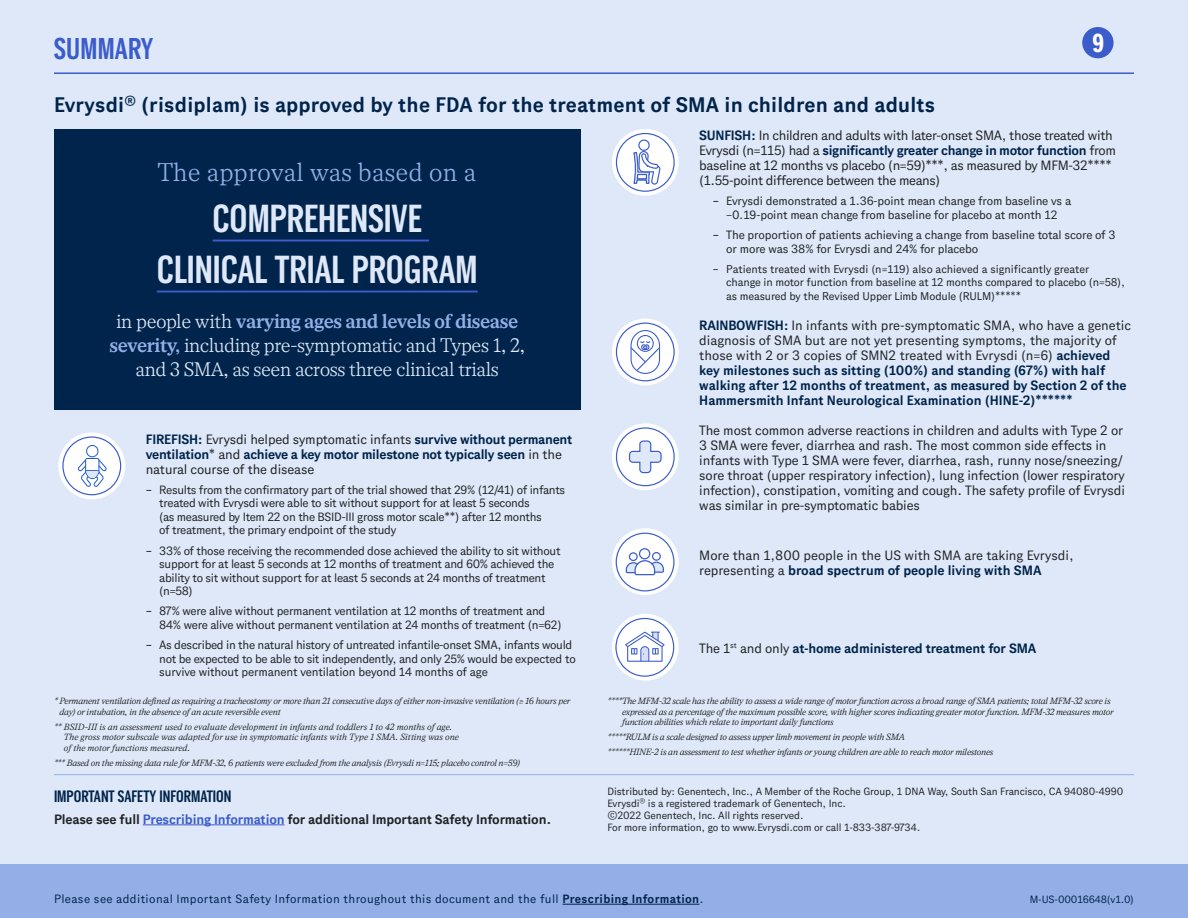
<style>
.page{position:relative;width:1188px;height:918px;background:#fff}
.page>*{position:absolute;margin:0;border:0;box-sizing:border-box;transform-origin:0 0}
.t1{font:700 39px/51px "Gene Condensed";color:#dfe8f8;text-align:center}
.t2{font:700 30px "Gene Condensed";letter-spacing:.01em;color:#3b5ccb}
.t3{font:800 25.95px "Gene Condensed";color:#fff}
.t4{font:300 25.5px "Gene Serif";color:#94afe7}
.t5{font:700 21px "Gene Sans";letter-spacing:.01em;color:#00244b}
.t6{font:300 19.5px/24px "Gene Serif";letter-spacing:-.025em;color:#dfe8f8;text-align:center}
.t7{font:700 16.5px "Gene Condensed";color:#00244b}
.t8{font:13.5px/15px "Gene Sans";letter-spacing:-.01em;color:#1e2325}
.t9{font:700 13.5px/15px "Gene Sans";letter-spacing:-.01em;color:#00244b}
.t10{font:700 13.5px "Gene Sans";letter-spacing:-.01em;color:#1e2325}
.t11{font:12px/13.5px "Gene Sans";letter-spacing:-.025em;color:#1e2325}
.t12{font:12px "Gene Sans";letter-spacing:.03em;color:#00244b}
.t13{font:11.25px/13.5px "Gene Sans";letter-spacing:-.01em;color:#1e2325}
.t14{font:10.5px/12px "Gene Sans";letter-spacing:-.01em;color:#1e2325}
.t15{font:10.5px "Gene Sans";letter-spacing:-.01em;color:#00244b}
.t16{font:italic 9px/10.5px "Gene Serif";letter-spacing:-.025em;color:#1e2325}
.t17{font:italic 9px/10.5px "Gene Serif";color:#1e2325}
.s1{font-weight:700;color:#94afe7}
.s2{font-weight:400;color:#1e2325}
.s3{font-family:"Gotham"}
.s4{color:#3b5ccb}
.s5{font-weight:700;color:#00244b}
.s6{font-weight:700}
</style>
<div class="page">
<div style="left:0;top:0;width:1188px;height:864px;background:#dfe8f8"></div>
<div style="left:0;top:864px;width:1188px;height:54px;background:#94afe7"></div>
<div style="left:1082px;top:27px;width:32px;height:31px;background:#3b5ccb;border-radius:50%"></div>
<hr style="left:563px;top:904px;width:137px;height:1px;background:#00244b">
<hr style="left:54px;top:72px;width:1080px;height:2px;background:#3b5ccb">
<hr style="left:54px;top:774px;width:1080px;height:1px;background:#94afe7">
<hr style="left:143px;top:825px;width:142px;height:1px;background:#3b5ccb">
<div style="left:54px;top:129px;width:526px;height:281px;background:#00244b"></div>
<hr style="left:213px;top:240px;width:216px;height:2px;background:#3b5ccb">
<hr style="left:157px;top:291px;width:321px;height:2px;background:#3b5ccb">
<svg style="left:612px;top:129px;width:67px;height:67px"></svg>
<div style="left:616px;top:134px;width:58px;height:57px;background:#fff;border-radius:50%"></div>
<div style="left:616px;top:133px;width:59px;height:59px;border:1px solid #3b5ccb;border-radius:50%"></div>
<svg style="left:633px;top:138px;width:28px;height:47px"></svg>
<svg style="left:58px;top:432px;width:67px;height:67px"></svg>
<div style="left:63px;top:437px;width:58px;height:58px;background:#fff;border-radius:50%"></div>
<div style="left:62px;top:436px;width:59px;height:59px;border:1px solid #3b5ccb;border-radius:50%"></div>
<svg style="left:78px;top:445px;width:29px;height:42px"></svg>
<svg style="left:612px;top:423px;width:67px;height:67px"></svg>
<div style="left:616px;top:428px;width:58px;height:58px;background:#fff;border-radius:50%"></div>
<div style="left:616px;top:427px;width:59px;height:59px;border:1px solid #3b5ccb;border-radius:50%"></div>
<svg style="left:628px;top:440px;width:34px;height:34px"></svg>
<svg style="left:612px;top:319px;width:67px;height:66px"></svg>
<div style="left:616px;top:323px;width:58px;height:58px;background:#fff;border-radius:50%"></div>
<div style="left:616px;top:323px;width:59px;height:58px;border:1px solid #3b5ccb;border-radius:50%"></div>
<svg style="left:630px;top:330px;width:30px;height:44px"></svg>
<svg style="left:612px;top:528px;width:67px;height:67px"></svg>
<div style="left:616px;top:533px;width:58px;height:58px;background:#fff;border-radius:50%"></div>
<div style="left:616px;top:533px;width:59px;height:58px;border:1px solid #3b5ccb;border-radius:50%"></div>
<svg style="left:626px;top:548px;width:38px;height:27px"></svg>
<svg style="left:612px;top:614px;width:67px;height:67px"></svg>
<div style="left:616px;top:618px;width:58px;height:58px;background:#fff;border-radius:50%"></div>
<div style="left:615px;top:618px;width:59px;height:59px;border:1px solid #3b5ccb;border-radius:50%"></div>
<svg style="left:625px;top:632px;width:40px;height:30px"></svg>
<h2 class="t2" style="left:54px;top:31px;width:101px">SUMMARY</h2>
<h3 class="t5" style="left:54px;top:92px;width:882px">Evrysdi<sup>®</sup> (risdiplam) is approved by the FDA for the treatment of SMA in children and adults</h3>
<h3 class="t3" style="left:1092px;top:28px;width:14px">9</h3>
<h3 class="t4" style="left:158px;top:157px;width:320px">The approval was based on a</h3>
<h1 class="t1" style="left:157px;top:192px;width:322px">COMPREHENSIVE<br>CLINICAL TRIAL PROGRAM</h1>
<h3 class="t6" style="left:110px;top:309px;width:417px">in people with <span class="s1">varying ages and levels of disease severity,</span> including pre-symptomatic and Types 1, 2, and 3 SMA, as seen across three clinical trials</h3>
<p class="t9" style="left:146px;top:431px;width:428px">FIREFISH: <span class="s2">Evrysdi helped symptomatic infants</span> survive without permanent ventilation<span class="s2">* and</span> achieve a key motor milestone not typically seen <span class="s2">in the natural course of the disease</span></p>
<p class="t11" style="left:159px;top:483px;width:407px;text-indent:-14px"><span class="s3">–</span> Results from the confirmatory part of the trial showed that 29% (12/41) of infants treated with Evrysdi were able to sit without support for at least 5 seconds<br>(as measured by Item 22 on the BSID-III gross motor scale**) after 12 months<br>of treatment, the primary endpoint of the study</p>
<p class="t11" style="left:159px;top:543px;width:403px;text-indent:-14px"><span class="s3">–</span> 33% of those receiving the recommended dose achieved the ability to sit without support for at least 5 seconds at 12 months of treatment and 60% achieved the ability to sit without support for at least 5 seconds at 24 months of treatment (n=58)</p>
<p class="t11" style="left:159px;top:604px;width:404px;text-indent:-14px"><span class="s3">–</span> 87% were alive without permanent ventilation at 12 months of treatment and<br>84% were alive without permanent ventilation at 24 months of treatment (n=62)</p>
<p class="t11" style="left:159px;top:638px;width:418px;text-indent:-14px"><span class="s3">–</span> As described in the natural history of untreated infantile-onset SMA, infants would not be expected to be able to sit independently, and only 25% would be expected to survive without permanent ventilation beyond 14 months of age</p>
<p class="t16" style="left:60px;top:696px;width:512px;text-indent:-6px">* Permanent ventilation defined as requiring a tracheostomy or more than 21 consecutive days of either non-invasive ventilation (≥ 16 hours per day) or intubation, in the absence of an acute reversible event</p>
<p class="t17" style="left:64px;top:721px;width:397px;text-indent:-10px">** BSID-III is an assessment used to evaluate development in infants and toddlers 1 to 42 months of age.<br>The gross motor subscale was adapted for use in symptomatic infants with Type 1 SMA. Sitting was one of the motor functions measured.</p>
<p class="t16" style="left:54px;top:757px;width:468px">*** Based on the missing data rule for MFM-32, 6 patients were excluded from the analysis (Evrysdi n=115; placebo control n=59)</p>
<h3 class="t7" style="left:54px;top:786px;width:179px">IMPORTANT SAFETY INFORMATION</h3>
<p class="t10" style="left:54px;top:811px;width:499px">Please see full <span class="s4">Prescribing Information</span> for additional Important Safety Information.</p>
<p class="t8" style="left:699px;top:128px;width:418px"><span class="s5">SUNFISH:</span> In children and adults with later-onset SMA, those treated with Evrysdi (n=115) had a <span class="s5">significantly greater change in motor function</span> from baseline at 12 months vs placebo (n=59)***, as measured by MFM-32**** (1.55-point difference between the means)</p>
<p class="t11" style="left:713px;top:194px;width:360px;text-align:center"><span class="s3">–</span> Evrysdi demonstrated a 1.36-point mean change from baseline vs a –0.19-point mean change from baseline for placebo at month 12</p>
<p class="t11" style="left:726px;top:228px;width:391px;text-indent:-14px"><span class="s3">–</span> The proportion of patients achieving a change from baseline total score of 3 or more was 38% for Evrysdi and 24% for placebo</p>
<p class="t13" style="left:726px;top:262px;width:400px;text-indent:-14px"><span class="s3">–</span> Patients treated with Evrysdi (n=119) also achieved a significantly greater change in motor function from baseline at 12 months compared to placebo (n=58), as measured by the Revised Upper Limb Module (RULM)*****</p>
<p class="t9" style="left:699px;top:317px;width:433px">RAINBOWFISH: <span class="s2">In infants with pre-symptomatic SMA, who have a genetic diagnosis of SMA but are not yet presenting symptoms, the majority of those with 2 or 3 copies of SMN2 treated with Evrysdi (n=6)</span> achieved key milestones such as sitting (100%) and standing (67%) with half walking after 12 months of treatment, as measured by Section 2 of the Hammersmith Infant Neurological Examination (HINE-2)******</p>
<p class="t8" style="left:699px;top:422px;width:427px">The most common adverse reactions in children and adults with Type 2 or 3 SMA were fever, diarrhea and rash. The most common side effects in infants with Type 1 SMA were fever, diarrhea, rash, runny nose/sneezing/ sore throat (upper respiratory infection), lung infection (lower respiratory infection), constipation, vomiting and cough. The safety profile of Evrysdi was similar in pre-symptomatic babies</p>
<p class="t8" style="left:699px;top:547px;width:376px">More than 1,800 people in the US with SMA are taking Evrysdi, representing a <span class="s5">broad spectrum of people living with SMA</span></p>
<p class="t9" style="left:699px;top:640px;width:339px"><span class="s2">The 1</span><sup>st</sup> <span class="s2">and only</span> at-home administered treatment for SMA</p>
<p class="t16" style="left:622px;top:696px;width:493px;text-indent:-15px">****The MFM-32 scale has the ability to assess a wide range of motor function across a broad range of SMA patients; total MFM-32 score is expressed as a percentage of the maximum possible score, with higher scores indicating greater motor function. MFM-32 measures motor function abilities which relate to important daily functions</p>
<p class="t16" style="left:608px;top:730px;width:387px;line-height:14.9px">*****RULM is a scale designed to assess upper limb movement in people with SMA<br>******HINE-2 is an assessment to test whether infants or young children are able to reach motor milestones</p>
<p class="t14" style="left:608px;top:785px;width:517px">Distributed by: Genentech, Inc., A Member of the Roche Group, 1 DNA Way, South San Francisco, CA 94080-4990<br>Evrysdi<sup>®</sup> is a registered trademark of Genentech, Inc.<br>©2022 Genentech, Inc. All rights reserved.<br>For more information, go to www.Evrysdi.com or call 1-833-387-9734.</p>
<p class="t12" style="left:54px;top:892px;width:651px">Please see additional Important Safety Information throughout this document and the full <span class="s6">Prescribing Information</span>.</p>
<p class="t15" style="left:1030px;top:893px;width:106px">M-US-00016648(v1.0)</p>
</div>
